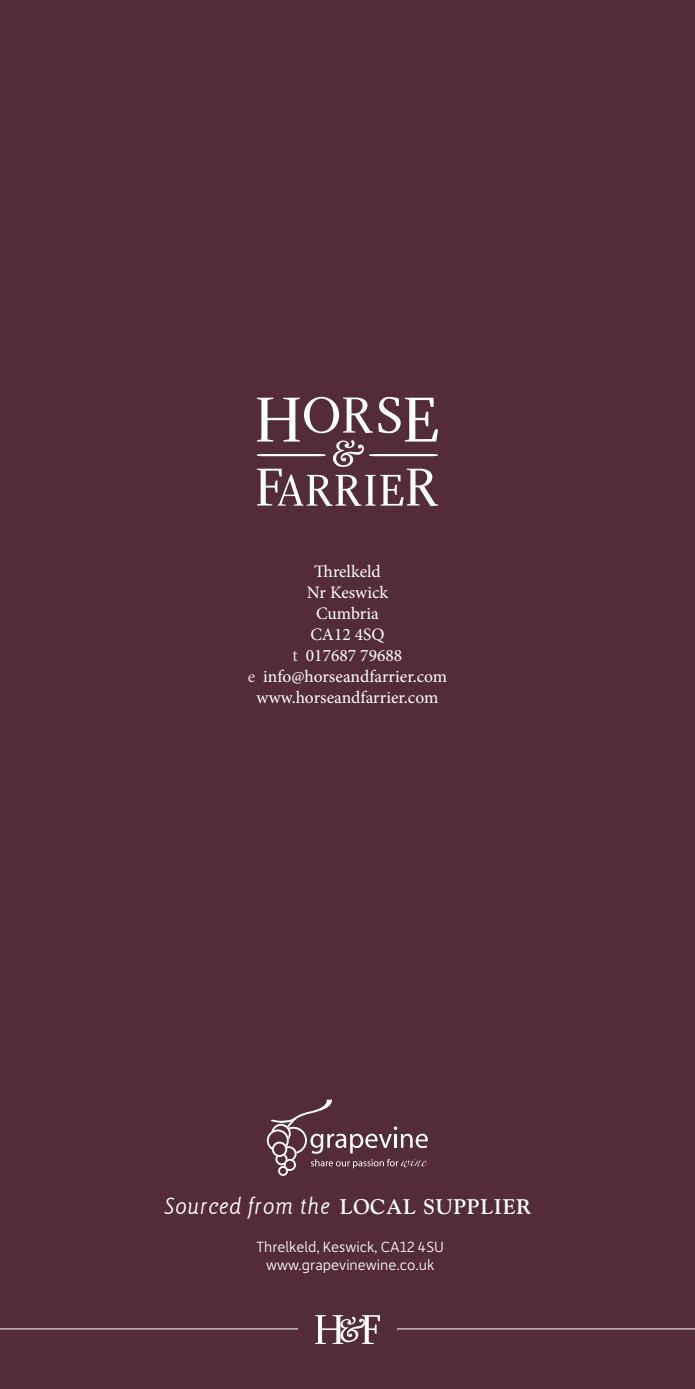
<style>
.page{position:relative;width:695px;height:1389px;background:#fff}
.page>*{position:absolute;margin:0;border:0;box-sizing:border-box;transform-origin:0 0}
.t1{font:italic 21px "Goudy Sans";letter-spacing:.03em;color:#fff}
.t2{font:17.5px/21px "Minion Pro";color:#fff;text-align:center}
.t3{font:300 15.75px/17.5px "Depot New";color:#fff;text-align:center}
.s1{color:#e3ddd6}
.s2{font-family:"Goudy";font-weight:700;font-style:normal}
</style>
<div class="page">
<div style="left:0;top:0;width:694px;height:1389px;background:#532b39"></div>
<svg style="left:257px;top:397px;width:181px;height:109px"></svg>
<svg style="left:267px;top:1100px;width:161px;height:76px"></svg>
<svg style="left:315px;top:1315px;width:65px;height:29px"></svg>
<hr style="left:0;top:1328px;width:298px;height:1px;background:#fff">
<hr style="left:397px;top:1328px;width:297px;height:1px;background:#fff">
<p class="t2" style="left:248px;top:561px;width:201px">Threlkeld<br>Nr Keswick<br>Cumbria<br>CA12 4SQ<br><span class="s1">t</span> 017687 79688<br><span class="s1">e</span> info@horseandfarrier.com www.horseandfarrier.com</p>
<p class="t1" style="left:164px;top:1194px;width:369px">Sourced from the <span class="s2">LOCAL SUPPLIER</span></p>
<p class="t3" style="left:256px;top:1238px;width:189px">Threlkeld, Keswick, CA12 4SU www.grapevinewine.co.uk</p>
</div>
